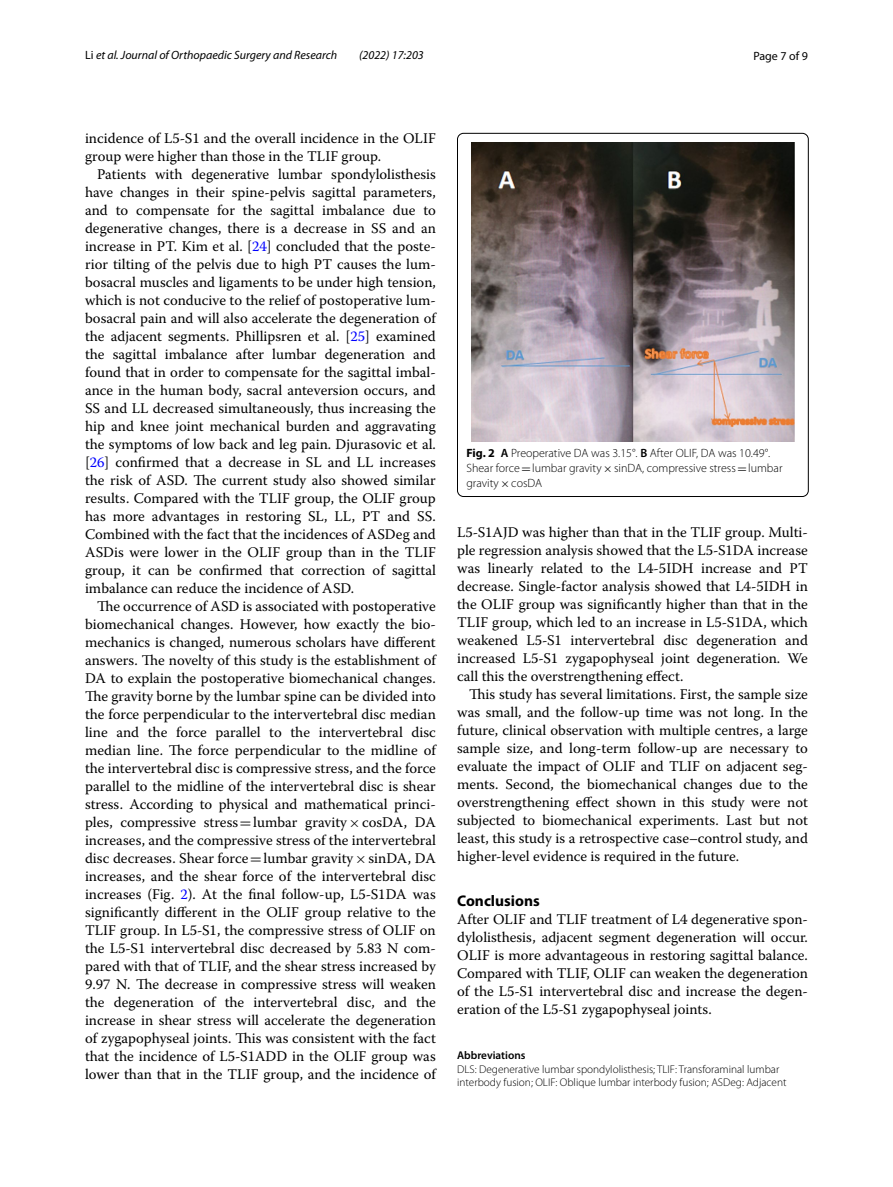
<style>
.page{position:relative;width:893px;height:1187px;background:#fff}
.page>*{position:absolute;margin:0;border:0;box-sizing:border-box;transform-origin:0 0}
.t1{font:700 15.45px "Myriad Pro";color:#000}
.t2{font:14.7px/18px "Warnock Pro";color:#000;text-align:justify}
.t3{font:300 12px/15px "Myriad Pro";color:#000}
.t4{font:italic 12px "Myriad Pro";color:#000}
.t5{font:12px "Myriad Pro";color:#000}
.t6{font:300 11.25px/13.5px "Myriad Pro";color:#000}
.t7{font:600 11.25px "Myriad Pro";color:#000}
.s1{font-style:normal}
.s2{color:#00f}
.s3{font-family:"MTSY"}
.s4{font-weight:700}
.s5{font-weight:600}
.s6{font-family:"MTSY";font-weight:400}
</style>
<div class="page">
<img style="left:471px;top:142px;width:323px;height:299px">
<div style="left:457px;top:133px;width:351px;height:363px;border:1px solid #000;border-radius:6px"></div>
<p class="t4" style="left:85px;top:48px;width:254px"><span class="s1">Li</span> et al. Journal of Orthopaedic Surgery and Research</p>
<p class="t4" style="left:359px;top:48px;width:66px">(2022) 17:203</p>
<p class="t5" style="left:753px;top:48px;width:56px">Page 7 of 9</p>
<p class="t2" style="left:85px;top:128px;width:352px">incidence of L5-S1 and the overall incidence in the OLIF group were higher than those in the TLIF group.</p>
<p class="t2" style="left:85px;top:164px;width:352px;text-indent:12px">Patients with degenerative lumbar spondylolisthesis have changes in their spine-pelvis sagittal parameters, and to compensate for the sagittal imbalance due to degenerative changes, there is a decrease in SS and an increase in PT. Kim et al. [<span class="s2">24</span>] concluded that the poste&shy;rior tilting of the pelvis due to high PT causes the lum&shy;bosacral muscles and ligaments to be under high tension, which is not conducive to the relief of postoperative lum&shy;bosacral pain and will also accelerate the degeneration of the adjacent segments. Phillipsren et al. [<span class="s2">25</span>] examined the sagittal imbalance after lumbar degeneration and found that in order to compensate for the sagittal imbal&shy;ance in the human body, sacral anteversion occurs, and SS and LL decreased simultaneously, thus increasing the hip and knee joint mechanical burden and aggravating the symptoms of low back and leg pain. Djurasovic et al. [<span class="s2">26</span>] confirmed that a decrease in SL and LL increases the risk of ASD. The current study also showed similar results. Compared with the TLIF group, the OLIF group has more advantages in restoring SL, LL, PT and SS.<br>Combined with the fact that the incidences of ASDeg and ASDis were lower in the OLIF group than in the TLIF group, it can be confirmed that correction of sagittal imbalance can reduce the incidence of ASD.</p>
<p class="t2" style="left:85px;top:596px;width:352px;text-indent:12px">The occurrence of ASD is associated with postoperative biomechanical changes. However, how exactly the bio&shy;mechanics is changed, numerous scholars have different answers. The novelty of this study is the establishment of DA to explain the postoperative biomechanical changes.<br>The gravity borne by the lumbar spine can be divided into the force perpendicular to the intervertebral disc median line and the force parallel to the intervertebral disc median line. The force perpendicular to the midline of the intervertebral disc is compressive stress, and the force parallel to the midline of the intervertebral disc is shear stress. According to physical and mathematical princi&shy;ples, compressive stress<span class="s3">=</span>lumbar gravity<span class="s3">×</span>cosDA, DA increases, and the compressive stress of the intervertebral disc decreases. Shear force<span class="s3">=</span>lumbar gravity<span class="s3">×</span>sinDA, DA increases, and the shear force of the intervertebral disc increases (Fig. <span class="s2">2</span>). At the final follow-up, L5-S1DA was significantly different in the OLIF group relative to the TLIF group. In L5-S1, the compressive stress of OLIF on the L5-S1 intervertebral disc decreased by 5.83 N com&shy;pared with that of TLIF, and the shear stress increased by 9.97 N. The decrease in compressive stress will weaken the degeneration of the intervertebral disc, and the increase in shear stress will accelerate the degeneration of zygapophyseal joints. This was consistent with the fact that the incidence of L5-S1ADD in the OLIF group was lower than that in the TLIF group, and the incidence of</p>
<p class="t3" style="left:466px;top:445px;width:318px"><span class="s4">Fig. 2</span> <span class="s5">A</span> Preoperative DA was 3.15°. <span class="s5">B</span> After OLIF, DA was 10.49°.<br>Shear force<span class="s6">=</span>lumbar gravity<span class="s6">×</span>sinDA, compressive stress<span class="s6">=</span>lumbar gravity<span class="s6">×</span>cosDA</p>
<p class="t2" style="left:457px;top:522px;width:352px">L5-S1AJD was higher than that in the TLIF group. Multi&shy;ple regression analysis showed that the L5-S1DA increase was linearly related to the L4-5IDH increase and PT decrease. Single-factor analysis showed that L4-5IDH in the OLIF group was significantly higher than that in the TLIF group, which led to an increase in L5-S1DA, which weakened L5-S1 intervertebral disc degeneration and increased L5-S1 zygapophyseal joint degeneration. We call this the overstrengthening effect.</p>
<p class="t2" style="left:457px;top:684px;width:352px;text-indent:12px">This study has several limitations. First, the sample size was small, and the follow-up time was not long. In the future, clinical observation with multiple centres, a large sample size, and long-term follow-up are necessary to evaluate the impact of OLIF and TLIF on adjacent seg&shy;ments. Second, the biomechanical changes due to the overstrengthening effect shown in this study were not subjected to biomechanical experiments. Last but not least, this study is a retrospective case–control study, and higher-level evidence is required in the future.</p>
<p class="t1" style="left:457px;top:891px;width:84px">Conclusions</p>
<p class="t2" style="left:457px;top:910px;width:352px">After OLIF and TLIF treatment of L4 degenerative spon&shy;dylolisthesis, adjacent segment degeneration will occur.<br>OLIF is more advantageous in restoring sagittal balance.<br>Compared with TLIF, OLIF can weaken the degeneration of the L5-S1 intervertebral disc and increase the degen&shy;eration of the L5-S1 zygapophyseal joints.</p>
<p class="t7" style="left:457px;top:1048px;width:70px">Abbreviations</p>
<p class="t6" style="left:457px;top:1062px;width:331px">DLS: Degenerative lumbar spondylolisthesis; TLIF: Transforaminal lumbar interbody fusion; OLIF: Oblique lumbar interbody fusion; ASDeg: Adjacent</p>
</div>
